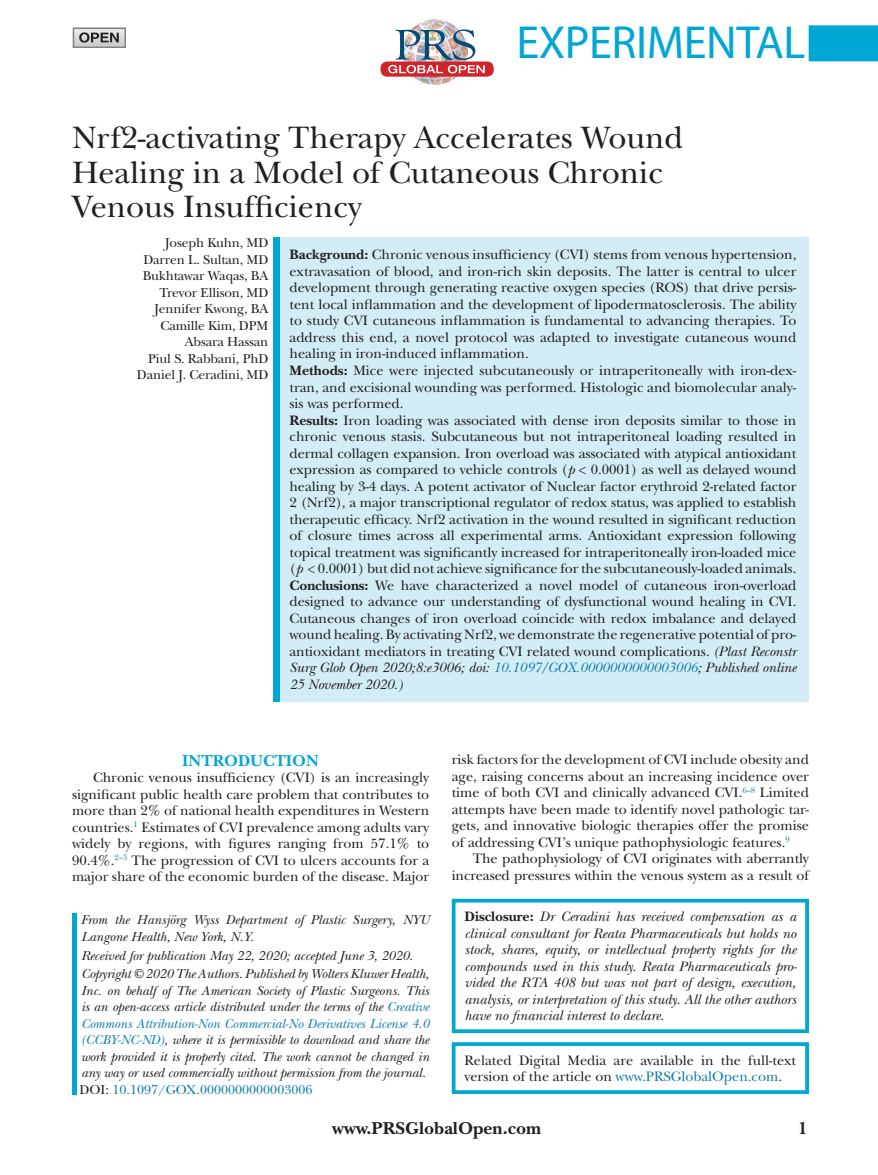
<style>
.page{position:relative;width:878px;height:1175px;background:#fff}
.page>*{position:absolute;margin:0;border:0;box-sizing:border-box;transform-origin:0 0}
.t1{font:46.5px "Myriad Pro";letter-spacing:-.01em;color:#00a7d5}
.t2{font:32.25px/34.5px "New Baskerville Std";color:#231f20}
.t3{font:700 18px "New Baskerville Std";color:#231f20}
.t4{font:700 16.5px "New Baskerville Std";color:#00a7d5}
.t5{font:14.25px/16.5px "New Baskerville Std";letter-spacing:-.005em;color:#231f20}
.t6{font:italic 14.25px/16.5px "New Baskerville Std";color:#231f20;text-align:justify}
.t7{font:italic 13.5px/16.5px "New Baskerville Std";letter-spacing:-.005em;color:#231f20}
.t8{font:13.5px/16.5px "New Baskerville Std";letter-spacing:-.01em;color:#231f20;text-align:right}
.s1{font-weight:700}
.s2{font-style:italic}
.s3{font-style:italic;color:#0f7eac}
.s4{color:#0f7eac}
.s5{font-style:normal}
.s6{font-style:normal;color:#0f7eac}
.s7{font-weight:700;font-style:normal}
</style>
<div class="page">
<div style="left:73px;top:28px;width:52px;height:20px;border:2px solid #808285"></div>
<svg style="left:79px;top:32px;width:40px;height:11px"></svg>
<div style="left:452px;top:1042px;width:356px;height:52px;border:4px solid #00a7d5"></div>
<div style="left:452px;top:898px;width:356px;height:135px;border:4px solid #00a7d5"></div>
<hr style="left:72px;top:913px;width:4px;height:33px;background:#00a7d5">
<hr style="left:72px;top:946px;width:4px;height:19px;background:#00a7d5">
<hr style="left:72px;top:965px;width:4px;height:118px;background:#00a7d5">
<hr style="left:72px;top:1081px;width:4px;height:13px;background:#00a7d5">
<div style="left:274px;top:126px;width:534px;height:575px;background:#d3edf6"></div>
<div style="left:274px;top:226px;width:534px;height:11px;background:#fff"></div>
<div style="left:274px;top:237px;width:6px;height:134px;background:#00a7d5"></div>
<div style="left:274px;top:352px;width:6px;height:60px;background:#00a7d5"></div>
<div style="left:274px;top:402px;width:6px;height:175px;background:#00a7d5"></div>
<div style="left:274px;top:567px;width:6px;height:134px;background:#00a7d5"></div>
<div style="left:72px;top:126px;width:736px;height:101px;background:#fff"></div>
<div style="left:808px;top:25px;width:70px;height:36px;background:#00a7d5"></div>
<img style="left:411px;top:20px;width:48px;height:64px">
<div style="left:380px;top:61px;width:113px;height:16px;background:#d1232a;border-radius:7px"></div>
<img style="left:388px;top:29px;width:97px;height:44px">
<h1 class="t1" style="left:516px;top:14px;width:290px">EXPERIMENTAL</h1>
<h2 class="t2" style="left:72px;top:121px;width:612px">Nrf2-activating Therapy Accelerates Wound<br>Healing in a Model of Cutaneous Chronic<br>Venous Insufficiency</h2>
<p class="t8" style="left:137px;top:235px;width:133px">Joseph Kuhn, MD<br>Darren L. Sultan, MD<br>Bukhtawar Waqas, BA<br>Trevor Ellison, MD<br>Jennifer Kwong, BA<br>Camille Kim, DPM<br>Absara Hassan<br>Piul S. Rabbani, PhD<br>Daniel J. Ceradini, MD</p>
<p class="t5" style="left:289px;top:247px;width:508px"><span class="s1">Background:</span> Chronic venous insufficiency (CVI) stems from venous hypertension, extravasation of blood, and iron-rich skin deposits. The latter is central to ulcer development through generating reactive oxygen species (ROS) that drive persis&shy;tent local inflammation and the development of lipodermatosclerosis. The ability to study CVI cutaneous inflammation is fundamental to advancing therapies. To address this end, a novel protocol was adapted to investigate cutaneous wound healing in iron-induced inflammation.<br><span class="s1">Methods:</span> Mice were injected subcutaneously or intraperitoneally with iron-dex&shy;tran, and excisional wounding was performed. Histologic and biomolecular analy&shy;sis was performed.<br><span class="s1">Results:</span> Iron loading was associated with dense iron deposits similar to those in chronic venous stasis. Subcutaneous but not intraperitoneal loading resulted in dermal collagen expansion. Iron overload was associated with atypical antioxidant expression as compared to vehicle controls (<span class="s2">p</span> &lt; 0.0001) as well as delayed wound healing by 3-4 days. A potent activator of Nuclear factor erythroid 2-related factor 2 (Nrf2), a major transcriptional regulator of redox status, was applied to establish therapeutic efficacy. Nrf2 activation in the wound resulted in significant reduction of closure times across all experimental arms. Antioxidant expression following topical treatment was significantly increased for intraperitoneally iron-loaded mice (<span class="s2">p</span> &lt; 0.0001) but did not achieve significance for the subcutaneously-loaded animals.<br><span class="s1">Conclusions:</span> We have characterized a novel model of cutaneous iron-overload designed to advance our understanding of dysfunctional wound healing in CVI.<br>Cutaneous changes of iron overload coincide with redox imbalance and delayed wound healing. By activating Nrf2, we demonstrate the regenerative potential of pro&shy;antioxidant mediators in treating CVI related wound complications. <span class="s2">(Plast Reconstr Surg Glob Open 2020;8:e3006; doi:</span> <span class="s3">10.1097/GOX.0000000000003006</span><span class="s2">; Published online 25 November 2020.)</span></p>
<p class="t4" style="left:182px;top:751px;width:138px">INTRODUCTION</p>
<p class="t5" style="left:72px;top:769px;width:359px;text-align:justify;text-indent:21px">Chronic venous insufficiency (CVI) is an increasingly significant public health care problem that contributes to more than 2% of national health expenditures in Western countries.<sup>1</sup> Estimates of CVI prevalence among adults vary widely by regions, with figures ranging from 57.1% to 90.4%.<sup>2–5</sup> The progression of CVI to ulcers accounts for a major share of the economic burden of the disease. Major</p>
<p class="t7" style="left:81px;top:911px;width:350px">From the Hansjörg Wyss Department of Plastic Surgery, NYU<br>Langone Health, New York, N.Y.</p>
<p class="t7" style="left:81px;top:946px;width:350px;line-height:18.8px">Received for publication May 22, 2020; accepted June 3, 2020.<br>Copyright © 2020 The Authors. Published by Wolters Kluwer Health,</p>
<p class="t7" style="left:80px;top:982px;width:351px">Inc. on behalf of The American Society of Plastic Surgeons. This is an open-access article distributed under the terms of the <span class="s4">Creative Commons Attribution-Non Commercial-No Derivatives License 4.0 (CCBY-NC-ND)</span>, where it is permissible to download and share the work provided it is properly cited. The work cannot be changed in any way or used commercially without permission from the journal.<br><span class="s5">DOI:</span> <span class="s6">10.1097/GOX.0000000000003006</span></p>
<p class="t5" style="left:452px;top:751px;width:359px;text-align:justify">risk factors for the development of CVI include obesity and age, raising concerns about an increasing incidence over time of both CVI and clinically advanced CVI.<sup>6–8</sup> Limited attempts have been made to identify novel pathologic tar&shy;gets, and innovative biologic therapies offer the promise of addressing CVI’s unique pathophysiologic features.<sup>9</sup></p>
<p class="t5" style="left:451px;top:850px;width:359px;text-align:right">The pathophysiology of CVI originates with aberrantly increased pressures within the venous system as a result of</p>
<p class="t6" style="left:464px;top:908px;width:334px"><span class="s7">Disclosure:</span> Dr Ceradini has received compensation as a clinical consultant for Reata Pharmaceuticals but holds no stock, shares, equity, or intellectual property rights for the compounds used in this study. Reata Pharmaceuticals pro&shy;vided the RTA 408 but was not part of design, execution, analysis, or interpretation of this study. All the other authors have no financial interest to declare.</p>
<p class="t5" style="left:464px;top:1051px;width:333px">Related Digital Media are available in the full-text version of the article on <span class="s4">www.PRSGlobalOpen.com</span>.</p>
<p class="t3" style="left:332px;top:1118px;width:210px">www.PRSGlobalOpen.com</p>
<p class="t3" style="left:798px;top:1118px;width:11px">1</p>
</div>
